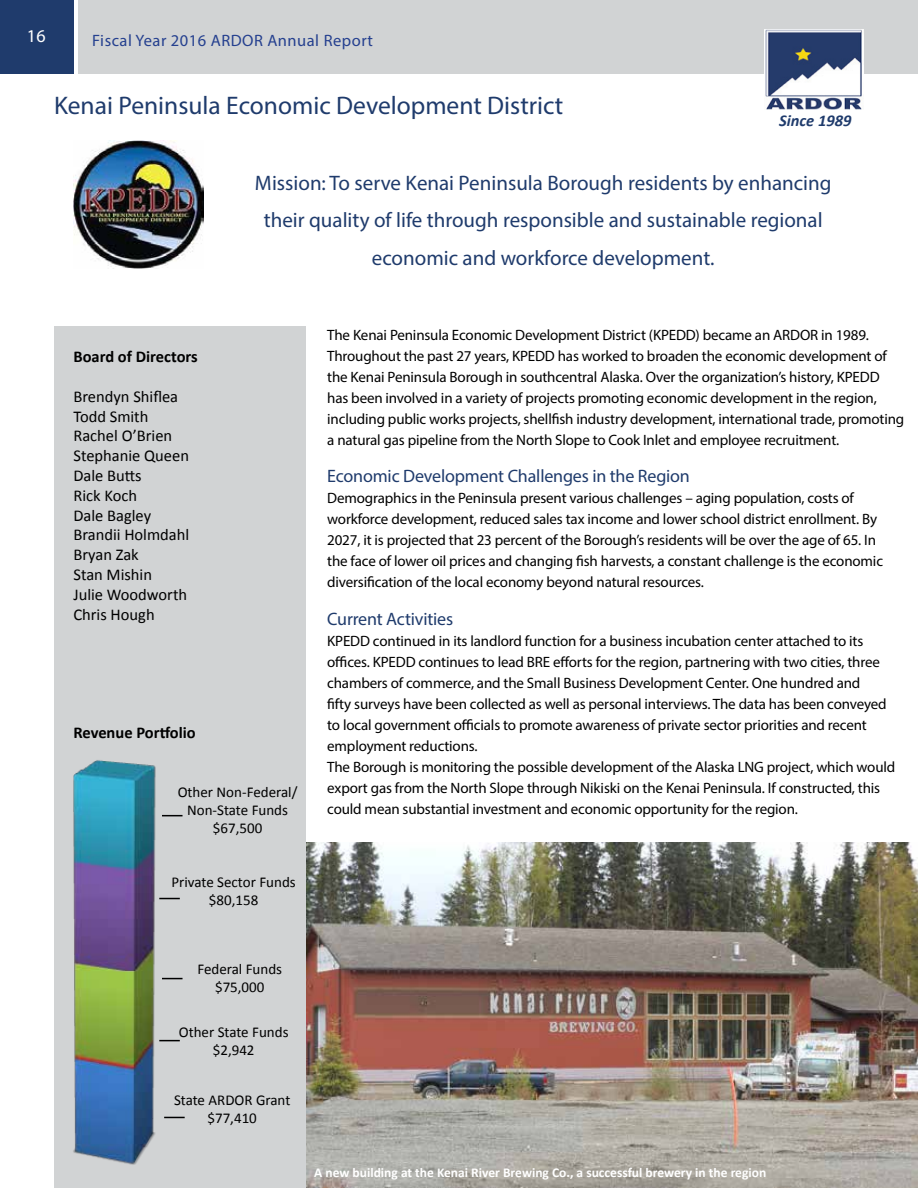
<style>
.page{position:relative;width:918px;height:1188px;background:#fff}
.page>*{position:absolute;margin:0;border:0;box-sizing:border-box;transform-origin:0 0}
.t1{font:25.5px "Myriad Pro";color:#1f3b6c}
.t2{font:21px/37.5px "Myriad Pro";color:#1f3b6c;text-align:center}
.t3{font:18px "Myriad Pro";letter-spacing:-.01em;color:#1f3b6c}
.t4{font:18px "Myriad Pro";color:#fff}
.t5{font:16.5px/19.8px "Calibri";color:#000}
.t6{font:700 16.5px "Calibri";color:#000}
.t7{font:16.5px "Myriad Pro";letter-spacing:.03em;color:#25408f}
.t8{font:italic 700 16.5px "Calibri";color:#1f3b6c}
.t9{font:15px/21px "Myriad Pro";letter-spacing:-.01em;color:#000}
.t10{font:15px/18px "Calibri";color:#000;text-align:center}
.t11{font:700 13.5px "Calibri";color:#fff}
.t12{font:13.5px "Calibri";letter-spacing:.03em;color:#000;scale:.64 1}
.t13{font:13.5px/16.5px "Calibri";letter-spacing:.005em;color:#000;scale:.64 1}
</style>
<div class="page">
<div style="left:78px;top:0;width:840px;height:74px;background:#d1d3d4"></div>
<div style="left:0;top:0;width:74px;height:74px;background:#1f3b6c"></div>
<hr style="left:917px;top:690px;width:1px;height:498px;background:#d1d3d4">
<div style="left:54px;top:326px;width:252px;height:862px;background:#d1d3d4"></div>
<img style="left:765px;top:29px;width:99px;height:80px">
<img style="left:73px;top:140px;width:130px;height:128px">
<svg style="left:170px;top:978px;width:13px;height:1px"></svg>
<svg style="left:170px;top:1117px;width:15px;height:1px"></svg>
<svg style="left:170px;top:815px;width:13px;height:1px"></svg>
<img style="left:307px;top:842px;width:611px;height:346px">
<img style="left:73px;top:760px;width:97px;height:405px">
<p class="t4" style="left:27px;top:25px;width:21px">16</p>
<p class="t7" style="left:92px;top:30px;width:282px">Fiscal Year 2016 ARDOR Annual Report</p>
<h1 class="t1" style="left:54px;top:89px;width:511px">Kenai Peninsula Economic Development District</h1>
<p class="t8" style="left:779px;top:110px;width:74px">Since 1989</p>
<h2 class="t2" style="left:255px;top:163px;width:578px">Mission: To serve Kenai Peninsula Borough residents by enhancing their quality of life through responsible and sustainable regional economic and workforce development.</h2>
<p class="t6" style="left:73px;top:346px;width:126px">Board of Directors</p>
<p class="t5" style="left:73px;top:387px;width:117px">Brendyn Shiflea<br>Todd Smith<br>Rachel O’Brien<br>Stephanie Queen<br>Dale Butts<br>Rick Koch<br>Dale Bagley<br>Brandii Holmdahl<br>Bryan Zak<br>Stan Mishin<br>Julie Woodworth<br>Chris Hough</p>
<p class="t6" style="left:73px;top:722px;width:124px">Revenue Portfolio</p>
<p class="t13" style="left:270px;top:781px;width:30px">Non-<br>State</p>
<p class="t10" style="left:178px;top:783px;width:121px">Other Non-Federal/<br>Non-State Funds $67,500</p>
<p class="t10" style="left:172px;top:873px;width:126px">Private Sector Funds $80,158</p>
<p class="t9" style="left:327px;top:324px;width:579px">The Kenai Peninsula Economic Development District (KPEDD) became an ARDOR in 1989.<br>Throughout the past 27 years, KPEDD has worked to broaden the economic development of the Kenai Peninsula Borough in southcentral Alaska. Over the organization’s history, KPEDD has been involved in a variety of projects promoting economic development in the region, including public works projects, shellfish industry development, international trade, promoting a natural gas pipeline from the North Slope to Cook Inlet and employee recruitment.</p>
<p class="t3" style="left:327px;top:465px;width:364px">Economic Development Challenges in the Region</p>
<p class="t9" style="left:327px;top:487px;width:557px">Demographics in the Peninsula present various challenges – aging population, costs of workforce development, reduced sales tax income and lower school district enrollment. By 2027, it is projected that 23 percent of the Borough’s residents will be over the age of 65. In the face of lower oil prices and changing fish harvests, a constant challenge is the economic diversification of the local economy beyond natural resources.</p>
<p class="t3" style="left:327px;top:607px;width:127px">Current Activities</p>
<p class="t9" style="left:327px;top:630px;width:570px">KPEDD continued in its landlord function for a business incubation center attached to its offices. KPEDD continues to lead BRE efforts for the region, partnering with two cities, three chambers of commerce, and the Small Business Development Center. One hundred and<br>fifty surveys have been collected as well as personal interviews. The data has been conveyed to local government officials to promote awareness of private sector priorities and recent employment reductions.<br>The Borough is monitoring the possible development of the Alaska LNG project, which would export gas from the North Slope through Nikiski on the Kenai Peninsula. If constructed, this could mean substantial investment and economic opportunity for the region.</p>
<p class="t12" style="left:264px;top:960px;width:65px">$75,000.00</p>
<p class="t10" style="left:197px;top:961px;width:86px">Federal Funds $75,000</p>
<p class="t12" style="left:270px;top:1019px;width:34px">Other</p>
<p class="t10" style="left:179px;top:1023px;width:111px">Other State Funds $2,942</p>
<p class="t10" style="left:174px;top:1091px;width:118px">State ARDOR Grant $77,410</p>
<p class="t11" style="left:314px;top:1163px;width:454px">A new building at the Kenai River Brewing Co., a successful brewery in the region</p>
</div>
